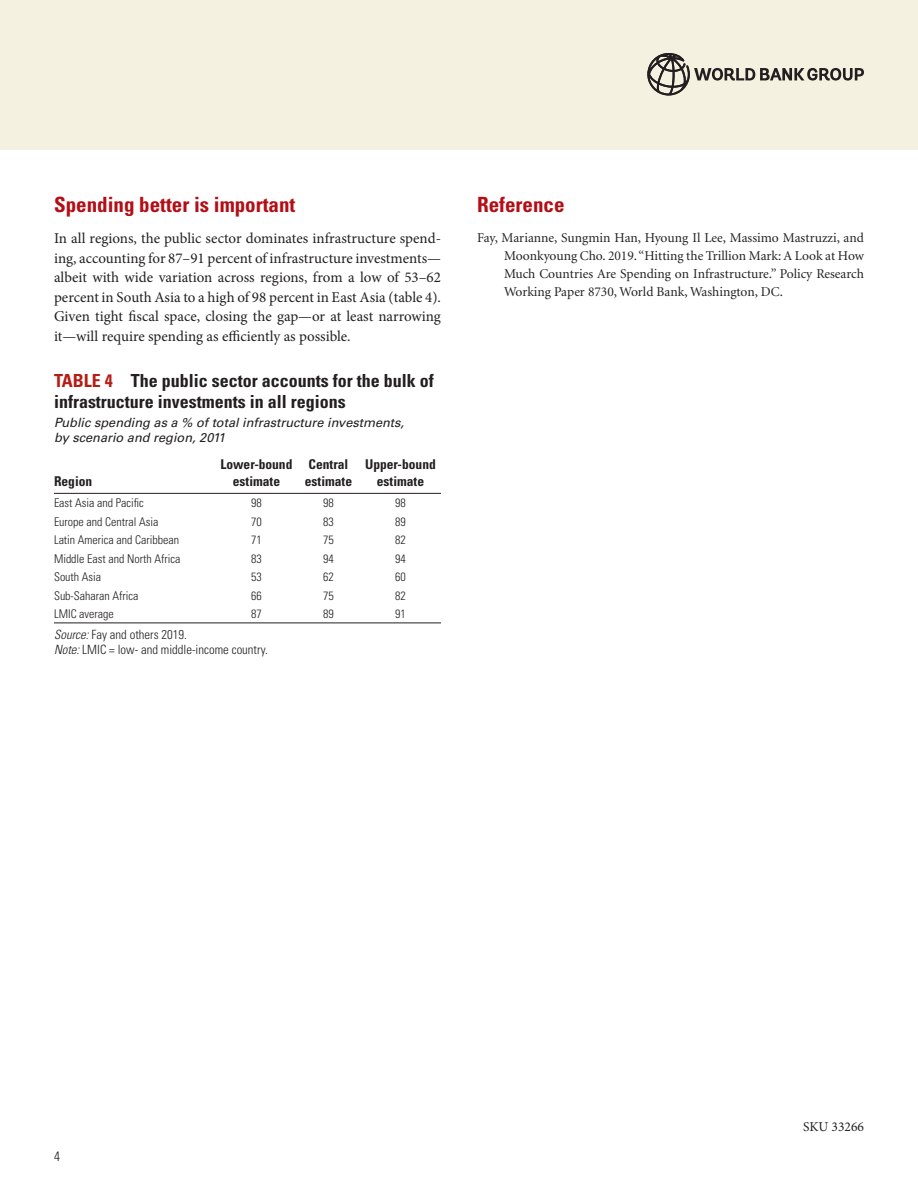
<style>
.page{position:relative;width:918px;height:1188px;background:#fff}
.page>*{position:absolute;margin:0;border:0;box-sizing:border-box;transform-origin:0 0}
.t1{font:700 condensed 21px "Univers";color:#b30e15}
.t2{font:700 condensed 18px/21px "Univers";color:#231f20}
.t3{font:15px/19.5px "Minion Pro";color:#231f20;text-align:justify}
.t4{font:13.5px/18px "Minion";color:#231f20;text-align:justify}
.t5{font:700 condensed 13.5px/16.5px "Univers";color:#231f20;text-align:center}
.t6{font:13.5px "Minion Pro";color:#231f20}
.t7{font:300 condensed 13.5px "Univers";color:#231f20}
.t8{font:italic 12.75px/15px "Univers";color:#231f20}
.t9{font:300 condensed 12.75px/15.3px "Univers";color:#231f20}
.t10{font:300 condensed 12px "Univers";color:#231f20}
.s1{color:#b41d15}
.s2{font-style:italic}
</style>
<div class="page">
<div style="left:0;top:0;width:918px;height:150px;background:#f4f1e0"></div>
<svg style="left:647px;top:53px;width:217px;height:42px"></svg>
<hr style="left:54px;top:623px;width:162px;height:1px;background:#231f20">
<hr style="left:216px;top:623px;width:81px;height:1px;background:#231f20">
<hr style="left:297px;top:623px;width:63px;height:1px;background:#231f20">
<hr style="left:360px;top:623px;width:81px;height:1px;background:#231f20">
<hr style="left:54px;top:493px;width:162px;height:1px;background:#231f20">
<hr style="left:216px;top:493px;width:81px;height:1px;background:#231f20">
<hr style="left:297px;top:493px;width:63px;height:1px;background:#231f20">
<hr style="left:360px;top:493px;width:81px;height:1px;background:#231f20">
<h1 class="t1" style="left:54px;top:192px;width:243px">Spending better is important</h1>
<p class="t3" style="left:54px;top:229px;width:389px">In all regions, the public sector dominates infrastructure spend&shy;ing, accounting for 87–91 percent of infrastructure investments— albeit with wide variation across regions, from a low of 53–62 percent in South Asia to a high of 98 percent in East Asia (table 4).<br>Given tight fiscal space, closing the gap—or at least narrowing it—will require spending as efficiently as possible.</p>
<p class="t2" style="left:54px;top:370px;width:381px"><span class="s1">TABLE 4</span> The public sector accounts for the bulk of infrastructure investments in all regions</p>
<p class="t8" style="left:54px;top:415px;width:352px">Public spending as a % of total infrastructure investments, by scenario and region, 2011</p>
<p class="t5" style="left:54px;top:473px;width:40px">Region</p>
<p class="t5" style="left:220px;top:456px;width:73px">Lower-bound estimate</p>
<p class="t5" style="left:305px;top:456px;width:49px;text-align:left">Central estimate</p>
<p class="t5" style="left:365px;top:456px;width:72px">Upper-bound estimate</p>
<p class="t10" style="left:54px;top:496px;width:91px">East Asia and Pacific</p>
<p class="t10" style="left:251px;top:496px;width:12px">98</p>
<p class="t10" style="left:323px;top:496px;width:12px">98</p>
<p class="t10" style="left:395px;top:496px;width:12px">98</p>
<p class="t10" style="left:54px;top:514px;width:106px">Europe and Central Asia</p>
<p class="t10" style="left:251px;top:514px;width:12px">70</p>
<p class="t10" style="left:323px;top:514px;width:12px">83</p>
<p class="t10" style="left:395px;top:514px;width:12px">89</p>
<p class="t10" style="left:54px;top:533px;width:127px">Latin America and Caribbean</p>
<p class="t10" style="left:251px;top:533px;width:12px">71</p>
<p class="t10" style="left:323px;top:533px;width:12px">75</p>
<p class="t10" style="left:395px;top:533px;width:12px">82</p>
<p class="t10" style="left:54px;top:551px;width:128px">Middle East and North Africa</p>
<p class="t10" style="left:251px;top:551px;width:12px">83</p>
<p class="t10" style="left:323px;top:551px;width:12px">94</p>
<p class="t10" style="left:395px;top:551px;width:12px">94</p>
<p class="t10" style="left:54px;top:570px;width:49px">South Asia</p>
<p class="t10" style="left:251px;top:570px;width:12px">53</p>
<p class="t10" style="left:323px;top:570px;width:12px">62</p>
<p class="t10" style="left:395px;top:570px;width:12px">60</p>
<p class="t10" style="left:54px;top:588px;width:86px">Sub-Saharan Africa</p>
<p class="t10" style="left:251px;top:588px;width:12px">66</p>
<p class="t10" style="left:323px;top:588px;width:12px">75</p>
<p class="t10" style="left:395px;top:588px;width:12px">82</p>
<p class="t10" style="left:54px;top:607px;width:61px">LMIC average</p>
<p class="t10" style="left:251px;top:607px;width:12px">87</p>
<p class="t10" style="left:323px;top:607px;width:12px">89</p>
<p class="t10" style="left:395px;top:607px;width:12px">91</p>
<p class="t9" style="left:54px;top:627px;width:215px"><span class="s2">Source:</span> Fay and others 2019.<br><span class="s2">Note:</span> LMIC = low- and middle-income country.</p>
<h1 class="t1" style="left:477px;top:192px;width:89px">Reference</h1>
<p class="t4" style="left:504px;top:229px;width:362px;text-indent:-27px">Fay, Marianne, Sungmin Han, Hyoung Il Lee, Massimo Mastruzzi, and Moonkyoung Cho. 2019. “Hitting the Trillion Mark: A Look at How Much Countries Are Spending on Infrastructure.” Policy Research Working Paper 8730, World Bank, Washington, DC.</p>
<p class="t7" style="left:54px;top:1148px;width:7px">4</p>
<p class="t6" style="left:803px;top:1118px;width:62px">SKU 33266</p>
</div>
